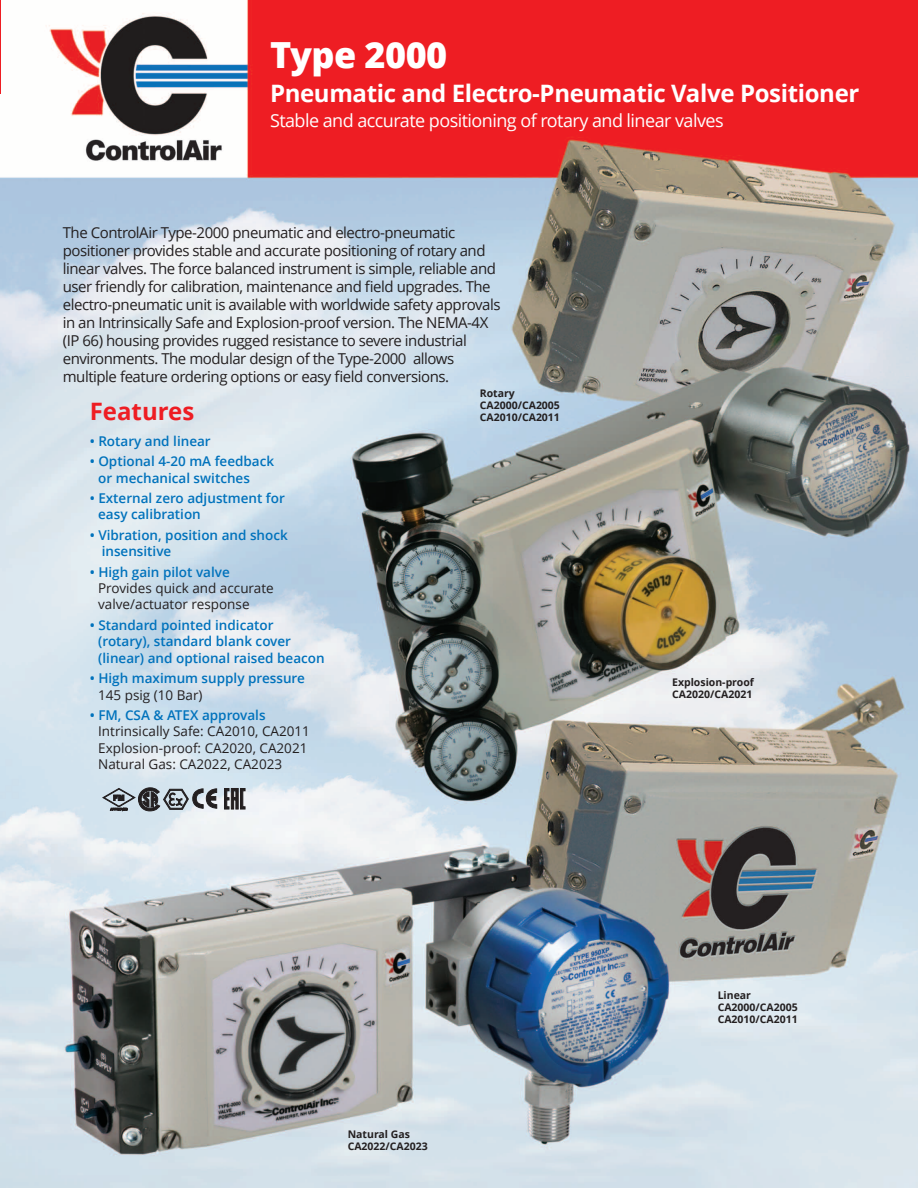
<style>
.page{position:relative;width:918px;height:1188px;background:#fff}
.page>*{position:absolute;margin:0;border:0;box-sizing:border-box;transform-origin:0 0}
.t1{font:800 36px "Open Sans";letter-spacing:-.015em;color:#fff}
.t2{font:700 24px "Open Sans";letter-spacing:-.015em;color:#fff}
.t3{font:700 24px "Open Sans";color:#ee1d23}
.t4{font:18px "Open Sans";letter-spacing:-.03em;color:#fff}
.t5{font:15px/18.1px "Open Sans";letter-spacing:-.03em;color:#231f20}
.t6{font:600 13.5px/16.4px "Open Sans";color:#0072bc}
.t7{font:13.5px/16.4px "Open Sans";color:#231f20}
.t8{font:700 10.5px/12px "Open Sans";color:#231f20}
</style>
<div class="page">
<img style="left:0;top:0;width:918px;height:1188px">
<svg style="left:103px;top:788px;width:114px;height:23px"></svg>
<svg style="left:224px;top:788px;width:21px;height:21px"></svg>
<h1 class="t1" style="left:270px;top:30px;width:179px">Type 2000</h1>
<h2 class="t2" style="left:270px;top:77px;width:591px">Pneumatic and Electro-Pneumatic Valve Positioner</h2>
<p class="t4" style="left:270px;top:107px;width:455px">Stable and accurate positioning of rotary and linear valves</p>
<p class="t5" style="left:63px;top:223px;width:439px">The ControlAir Type-2000 pneumatic and electro-pneumatic positioner provides stable and accurate positioning of rotary and linear valves. The force balanced instrument is simple, reliable and user friendly for calibration, maintenance and field upgrades. The electro-pneumatic unit is available with worldwide safety approvals in an Intrinsically Safe and Explosion-proof version. The NEMA-4X (IP 66) housing provides rugged resistance to severe industrial environments. The modular design of the Type-2000 allows multiple feature ordering options or easy field conversions.</p>
<h2 class="t3" style="left:90px;top:395px;width:106px">Features</h2>
<p class="t6" style="left:90px;top:432px;width:123px">• Rotary and linear</p>
<p class="t6" style="left:98px;top:453px;width:178px;text-indent:-8px">• Optional 4-20 mA feedback or mechanical switches</p>
<p class="t6" style="left:98px;top:490px;width:188px;text-indent:-8px">• External zero adjustment for easy calibration</p>
<p class="t6" style="left:102px;top:527px;width:188px;text-indent:-12px">• Vibration, position and shock insensitive</p>
<p class="t6" style="left:90px;top:564px;width:142px">• High gain pilot valve</p>
<p class="t7" style="left:98px;top:580px;width:177px">Provides quick and accurate valve/actuator response</p>
<p class="t6" style="left:98px;top:617px;width:228px;text-indent:-8px">• Standard pointed indicator (rotary), standard blank cover (linear) and optional raised beacon</p>
<p class="t6" style="left:90px;top:670px;width:217px">• High maximum supply pressure</p>
<p class="t7" style="left:98px;top:686px;width:106px">145 psig (10 Bar)</p>
<p class="t6" style="left:90px;top:707px;width:177px">• FM, CSA &amp; ATEX approvals</p>
<p class="t7" style="left:98px;top:723px;width:213px">Intrinsically Safe: CA2010, CA2011<br>Explosion-proof: CA2020, CA2021<br>Natural Gas: CA2022, CA2023</p>
<p class="t8" style="left:480px;top:387px;width:82px">Rotary<br>CA2000/CA2005<br>CA2010/CA2011</p>
<p class="t8" style="left:348px;top:1128px;width:82px">Natural Gas<br>CA2022/CA2023</p>
<p class="t8" style="left:672px;top:676px;width:83px">Explosion-proof<br>CA2020/CA2021</p>
<p class="t8" style="left:718px;top:989px;width:82px">Linear<br>CA2000/CA2005<br>CA2010/CA2011</p>
</div>
